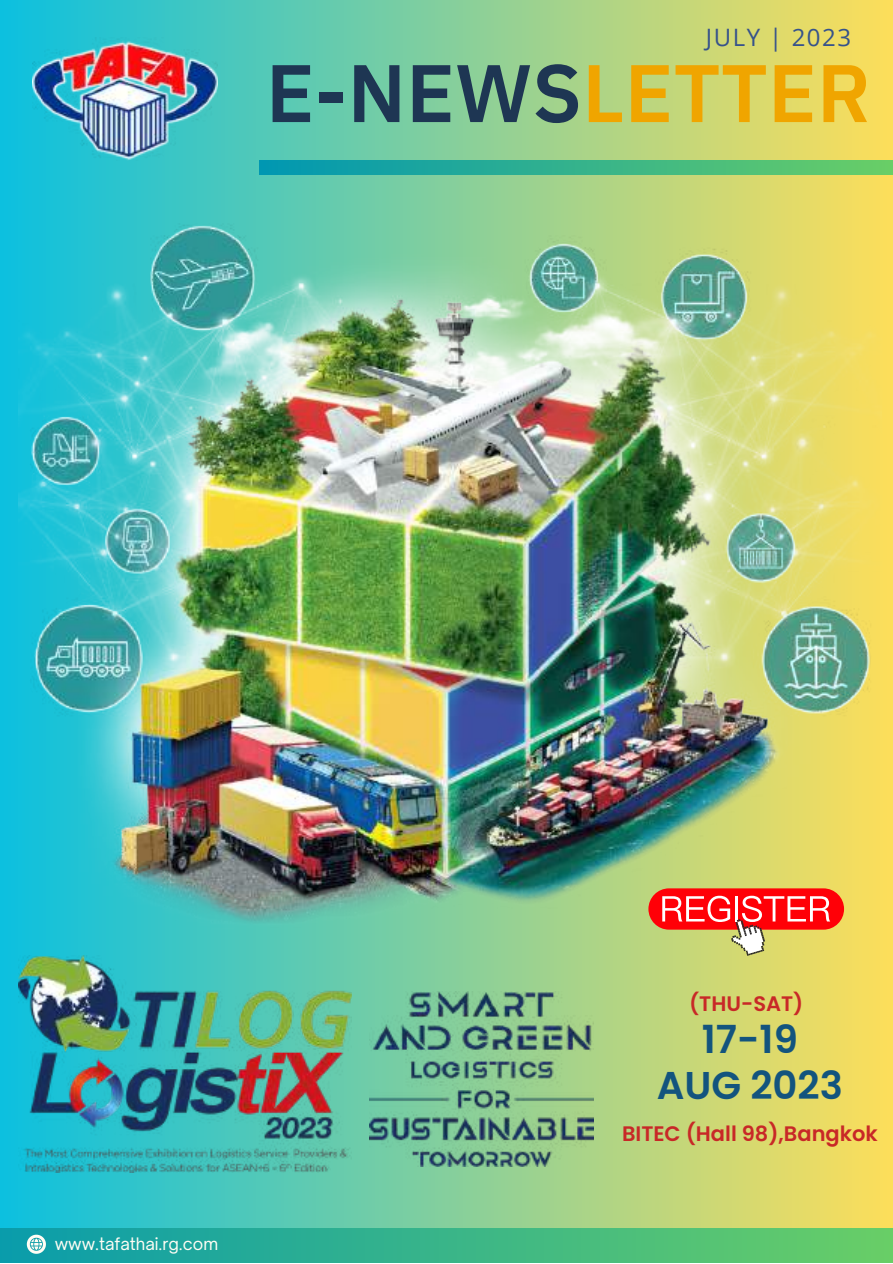
<style>
.page{position:relative;width:893px;height:1264px;background:#fff}
.page>*{position:absolute;margin:0;border:0;box-sizing:border-box;transform-origin:0 0}
.t1{font:600 81.45px "IBM Plex Sans Thai";color:#1e3653}
.t2{font:600 38.7px/46px "Poppins";color:#13547e;text-align:center}
.t3{font:24px "Open Sans";letter-spacing:.06em;color:#36528b}
.t4{font:600 21px "Poppins";color:#c82827}
.t5{font:16.5px "Open Sauce One";color:#fffdf4}
.s1{color:#f0a500}
</style>
<div class="page">
<div style="left:0;top:0;width:892px;height:1262px;background:linear-gradient(to right,#0bc0df,#fbdd5a)"></div>
<img style="left:18px;top:179px;width:862px;height:750px">
<svg style="left:259px;top:161px;width:633px;height:13px;background:#34b28c"></svg>
<div style="left:0;top:1228px;width:892px;height:34px;background:linear-gradient(to right,#099cab,#69ce66)"></div>
<img style="left:32px;top:37px;width:186px;height:124px">
<img style="left:369px;top:991px;width:224px;height:175px">
<img style="left:18px;top:955px;width:333px;height:217px">
<svg style="left:27px;top:1234px;width:19px;height:19px"></svg>
<div style="left:648px;top:888px;width:196px;height:41px;background:#ff0007;border-radius:21px"></div>
<svg style="left:662px;top:895px;width:168px;height:60px"></svg>
<p class="t3" style="left:705px;top:20px;width:147px">JULY | 2023</p>
<h1 class="t1" style="left:266px;top:46px;width:606px">E-NEWS<span class="s1">LETTER</span></h1>
<p class="t5" style="left:55px;top:1233px;width:165px">www.tafathai.rg.com</p>
<p class="t4" style="left:689px;top:989px;width:116px">(THU-SAT)</p>
<h2 class="t2" style="left:656px;top:1016px;width:188px">17-19<br>AUG 2023</h2>
<p class="t4" style="left:622px;top:1119px;width:257px">BITEC (Hall 98),Bangkok</p>
</div>
